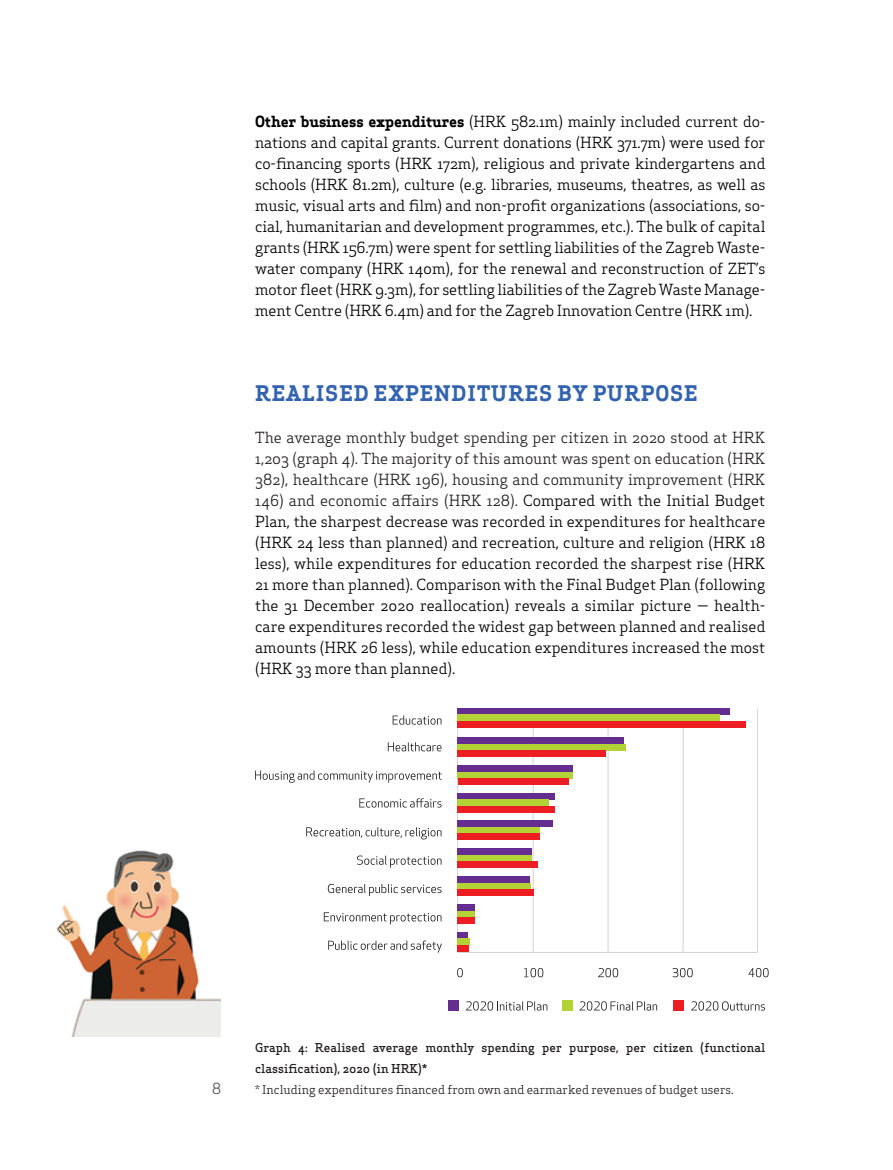
<style>
.page{position:relative;width:893px;height:1170px;background:#fff}
.page>*{position:absolute;margin:0;border:0;box-sizing:border-box;transform-origin:0 0}
.t1{font:700 21px "Apex Serif";letter-spacing:.05em;color:#3363af}
.t2{font:15px/21px "Apex Serif";letter-spacing:-.01em;color:#000;text-align:justify}
.t3{font:15px "Apex Serif";color:#58595b}
.t4{font:500 12px/21px "Apex Serif";color:#231f20}
.t5{font:12px "Apex Serif";color:#231f20}
.s1{font-weight:700}
.s2{color:#231f20}
</style>
<div class="page">
<hr style="left:757px;top:708px;width:1px;height:244px;background:#d1d3d4">
<hr style="left:608px;top:708px;width:1px;height:244px;background:#d1d3d4">
<hr style="left:533px;top:708px;width:1px;height:244px;background:#d1d3d4">
<hr style="left:457px;top:708px;width:1px;height:244px;background:#d1d3d4">
<hr style="left:458px;top:952px;width:299px;height:1px;background:#d1d3d4">
<hr style="left:683px;top:708px;width:1px;height:244px;background:#d1d3d4">
<img style="left:56px;top:850px;width:164px;height:186px">
<svg style="left:328px;top:940px;width:114px;height:12px"></svg>
<svg style="left:324px;top:912px;width:117px;height:12px"></svg>
<svg style="left:357px;top:855px;width:84px;height:12px"></svg>
<svg style="left:328px;top:883px;width:114px;height:12px"></svg>
<svg style="left:359px;top:798px;width:83px;height:9px"></svg>
<svg style="left:255px;top:770px;width:187px;height:12px"></svg>
<svg style="left:393px;top:715px;width:48px;height:9px"></svg>
<svg style="left:388px;top:742px;width:54px;height:9px"></svg>
<svg style="left:457px;top:968px;width:6px;height:9px"></svg>
<svg style="left:524px;top:968px;width:19px;height:9px"></svg>
<svg style="left:598px;top:968px;width:20px;height:9px"></svg>
<svg style="left:673px;top:968px;width:20px;height:9px"></svg>
<svg style="left:748px;top:968px;width:21px;height:9px"></svg>
<div style="left:457px;top:708px;width:273px;height:6px;background:#662d91"></div>
<div style="left:457px;top:714px;width:263px;height:7px;background:#b3d235"></div>
<div style="left:457px;top:721px;width:289px;height:6px;background:#ed1d24"></div>
<div style="left:448px;top:999px;width:11px;height:11px;background:#662d91"></div>
<svg style="left:466px;top:1001px;width:81px;height:9px"></svg>
<div style="left:562px;top:999px;width:11px;height:11px;background:#b3d235"></div>
<svg style="left:579px;top:1001px;width:78px;height:9px"></svg>
<div style="left:673px;top:999px;width:11px;height:11px;background:#ed1d24"></div>
<svg style="left:691px;top:1001px;width:74px;height:9px"></svg>
<div style="left:457px;top:737px;width:167px;height:7px;background:#662d91"></div>
<div style="left:457px;top:744px;width:169px;height:6px;background:#b3d235"></div>
<div style="left:457px;top:750px;width:149px;height:7px;background:#ed1d24"></div>
<div style="left:457px;top:765px;width:116px;height:6px;background:#662d91"></div>
<div style="left:457px;top:771px;width:116px;height:7px;background:#b3d235"></div>
<div style="left:457px;top:778px;width:111px;height:6px;background:#ed1d24"></div>
<div style="left:457px;top:792px;width:98px;height:7px;background:#662d91"></div>
<div style="left:457px;top:799px;width:92px;height:6px;background:#b3d235"></div>
<div style="left:457px;top:805px;width:98px;height:7px;background:#ed1d24"></div>
<div style="left:457px;top:820px;width:96px;height:6px;background:#662d91"></div>
<div style="left:457px;top:826px;width:83px;height:7px;background:#b3d235"></div>
<div style="left:457px;top:833px;width:83px;height:7px;background:#ed1d24"></div>
<div style="left:457px;top:848px;width:75px;height:7px;background:#662d91"></div>
<div style="left:457px;top:855px;width:75px;height:6px;background:#b3d235"></div>
<div style="left:457px;top:861px;width:81px;height:7px;background:#ed1d24"></div>
<div style="left:457px;top:876px;width:73px;height:6px;background:#662d91"></div>
<div style="left:457px;top:882px;width:74px;height:7px;background:#b3d235"></div>
<div style="left:457px;top:889px;width:77px;height:6px;background:#ed1d24"></div>
<div style="left:457px;top:904px;width:18px;height:6px;background:#662d91"></div>
<div style="left:457px;top:910px;width:18px;height:7px;background:#b3d235"></div>
<div style="left:457px;top:917px;width:18px;height:7px;background:#ed1d24"></div>
<div style="left:457px;top:932px;width:11px;height:6px;background:#662d91"></div>
<div style="left:457px;top:938px;width:13px;height:7px;background:#b3d235"></div>
<div style="left:457px;top:945px;width:12px;height:6px;background:#ed1d24"></div>
<svg style="left:306px;top:827px;width:135px;height:12px"></svg>
<p class="t2" style="left:255px;top:111px;width:512px"><span class="s1">Other business expenditures</span> (HRK 582.1m) mainly included current do&shy;nations and capital grants. Current donations (HRK 371.7m) were used for co-financing sports (HRK 172m), religious and private kindergartens and schools (HRK 81.2m), culture (e.g. libraries, museums, theatres, as well as music, visual arts and film) and non-profit organizations (associations, so&shy;cial, humanitarian and development programmes, etc.). The bulk of capital grants (HRK 156.7m) were spent for settling liabilities of the Zagreb Waste&shy;water company (HRK 140m), for the renewal and reconstruction of ZET’s motor fleet (HRK 9.3m), for settling liabilities of the Zagreb Waste Manage&shy;ment Centre (HRK 6.4m) and for the Zagreb Innovation Centre (HRK 1m).</p>
<h1 class="t1" style="left:255px;top:379px;width:444px">REALISED EXPENDITURES BY PURPOSE</h1>
<p class="t2" style="left:255px;top:426px;width:512px"><span class="s2">The average monthly budget spending per citizen in 2020 stood at HRK 1,203 (graph 4). The majority of this amount was spent on education (HRK 382), healthcare (HRK 196), housing and community improvement (HRK 146) and economic affairs (HRK 128).</span> Compared with the Initial Budget Plan, the sharpest decrease was recorded in expenditures for healthcare (HRK 24 less than planned) and recreation, culture and religion (HRK 18 less), while expenditures for education recorded the sharpest rise (HRK 21 more than planned). Comparison with the Final Budget Plan (following the 31 December 2020 reallocation) reveals a similar picture — health&shy;care expenditures recorded the widest gap between planned and realised amounts (HRK 26 less), while education expenditures increased the most (HRK 33 more than planned).</p>
<p class="t3" style="left:212px;top:1078px;width:10px">8</p>
<p class="t4" style="left:255px;top:1036px;width:512px">Graph 4: Realised average monthly spending per purpose, per citizen (functional classification), 2020 (in HRK)*</p>
<p class="t5" style="left:255px;top:1081px;width:480px">* Including expenditures financed from own and earmarked revenues of budget users.</p>
</div>
